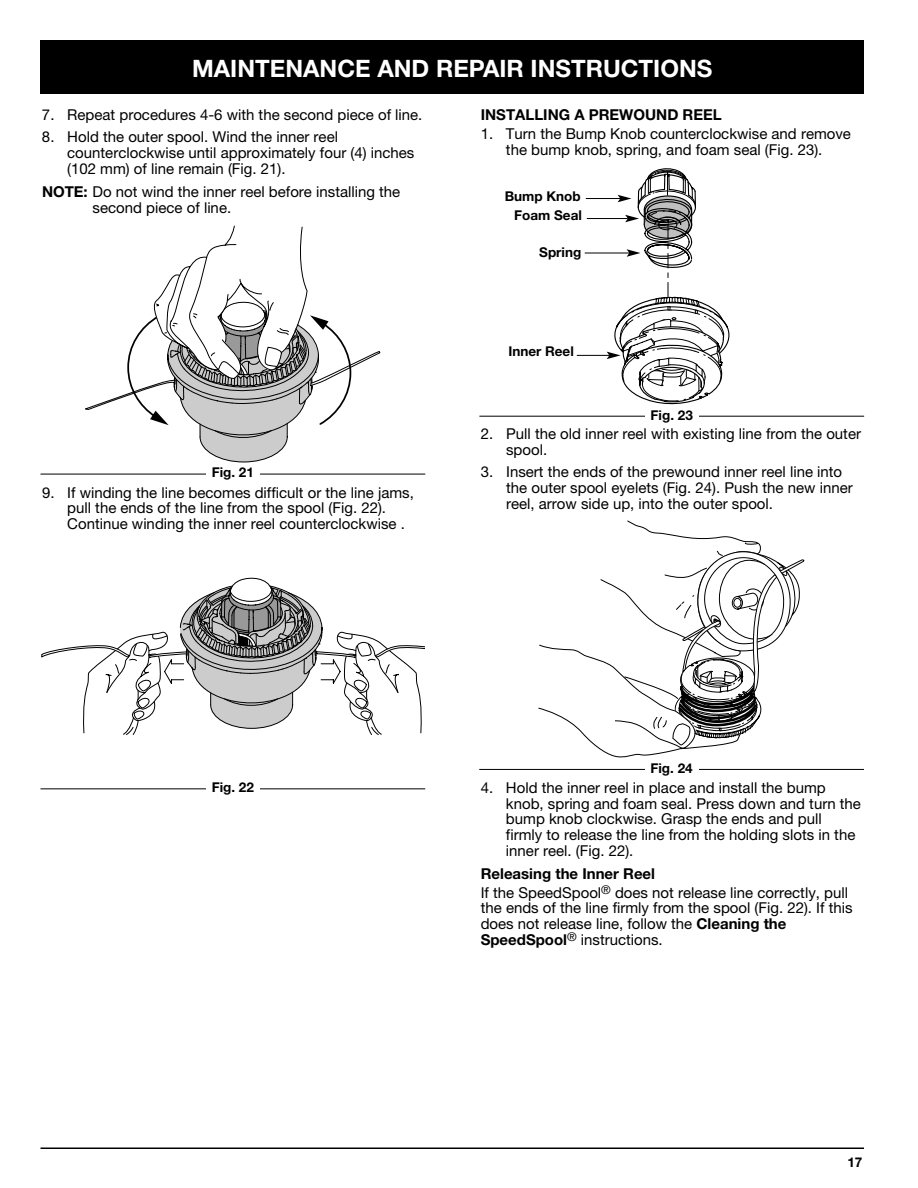
<style>
.page{position:relative;width:918px;height:1188px;background:#fff}
.page>*{position:absolute;margin:0;border:0;box-sizing:border-box;transform-origin:0 0}
.t1{font:700 24px "Helvetica Neue";color:#fff}
.t2{font:15px/15.8px "Helvetica Neue";color:#000}
.t3{font:700 15px "Helvetica Neue";color:#000}
.t4{font:700 13.5px/19.5px "Helvetica Neue";color:#000;text-align:right}
.s1{font-weight:700}
</style>
<div class="page">
<div style="left:40px;top:40px;width:824px;height:54px;background:#000"></div>
<hr style="left:40px;top:1148px;width:824px;height:1px;background:#000">
<svg style="left:41px;top:577px;width:384px;height:158px"></svg>
<svg style="left:85px;top:225px;width:296px;height:238px"></svg>
<hr style="left:577px;top:355px;width:32px;height:1px;background:#000">
<hr style="left:585px;top:253px;width:44px;height:1px;background:#000">
<hr style="left:587px;top:218px;width:41px;height:1px;background:#000">
<hr style="left:586px;top:198px;width:34px;height:1px;background:#000">
<svg style="left:607px;top:168px;width:123px;height:237px"></svg>
<svg style="left:538px;top:520px;width:267px;height:238px"></svg>
<hr style="left:40px;top:474px;width:385px;height:1px;background:#000">
<div style="left:206px;top:463px;width:54px;height:22px;background:#fff"></div>
<hr style="left:40px;top:789px;width:385px;height:1px;background:#000">
<div style="left:206px;top:778px;width:54px;height:22px;background:#fff"></div>
<hr style="left:479px;top:416px;width:385px;height:1px;background:#000">
<div style="left:645px;top:405px;width:54px;height:22px;background:#fff"></div>
<hr style="left:479px;top:769px;width:385px;height:1px;background:#000">
<div style="left:645px;top:759px;width:54px;height:21px;background:#fff"></div>
<h1 class="t1" style="left:192px;top:60px;width:522px">MAINTENANCE AND REPAIR INSTRUCTIONS</h1>
<p class="t2" style="left:42px;top:108px;width:382px">7. Repeat procedures 4-6 with the second piece of line.</p>
<p class="t2" style="left:67px;top:131px;width:349px;text-indent:-25px">8. Hold the outer spool. Wind the inner reel counterclockwise until approximately four (4) inches (102 mm) of line remain (Fig. 21).</p>
<p class="t2" style="left:93px;top:186px;width:309px;text-indent:-51px"><span class="s1">NOTE:</span> Do not wind the inner reel before installing the second piece of line.</p>
<p class="t4" style="left:212px;top:464px;width:44px">Fig. 21</p>
<p class="t2" style="left:67px;top:486px;width:348px;text-indent:-25px">9. If winding the line becomes difficult or the line jams, pull the ends of the line from the spool (Fig. 22).<br>Continue winding the inner reel counterclockwise .</p>
<p class="t3" style="left:481px;top:109px;width:243px">INSTALLING A PREWOUND REEL</p>
<p class="t2" style="left:481px;top:127px;width:372px;text-align:center">1. Turn the Bump Knob counterclockwise and remove the bump knob, spring, and foam seal (Fig. 23).</p>
<p class="t4" style="left:505px;top:187px;width:79px">Bump Knob<br>Foam Seal</p>
<p class="t4" style="left:539px;top:243px;width:43px">Spring</p>
<p class="t4" style="left:508px;top:343px;width:67px">Inner Reel</p>
<p class="t4" style="left:651px;top:406px;width:44px">Fig. 23</p>
<p class="t2" style="left:506px;top:428px;width:356px;text-indent:-25px">2. Pull the old inner reel with existing line from the outer spool.</p>
<p class="t2" style="left:506px;top:466px;width:348px;text-indent:-25px">3. Insert the ends of the prewound inner reel line into the outer spool eyelets (Fig. 24). Push the new inner reel, arrow side up, into the outer spool.</p>
<p class="t4" style="left:212px;top:779px;width:44px">Fig. 22</p>
<p class="t4" style="left:651px;top:759px;width:44px">Fig. 24</p>
<p class="t2" style="left:506px;top:781px;width:357px;text-indent:-25px">4. Hold the inner reel in place and install the bump knob, spring and foam seal. Press down and turn the bump knob clockwise. Grasp the ends and pull firmly to release the line from the holding slots in the inner reel. (Fig. 22).</p>
<p class="t2" style="left:481px;top:866px;width:369px;line-height:18.5px"><span class="s1">Releasing the Inner Reel<br></span>If the SpeedSpool<sup>®</sup> does not release line correctly, pull</p>
<p class="t2" style="left:481px;top:902px;width:373px">the ends of the line firmly from the spool (Fig. 22). If this does not release line, follow the <span class="s1">Cleaning the<br>SpeedSpool</span><sup>®</sup> instructions.</p>
<p class="t4" style="left:847px;top:1153px;width:17px">17</p>
</div>
